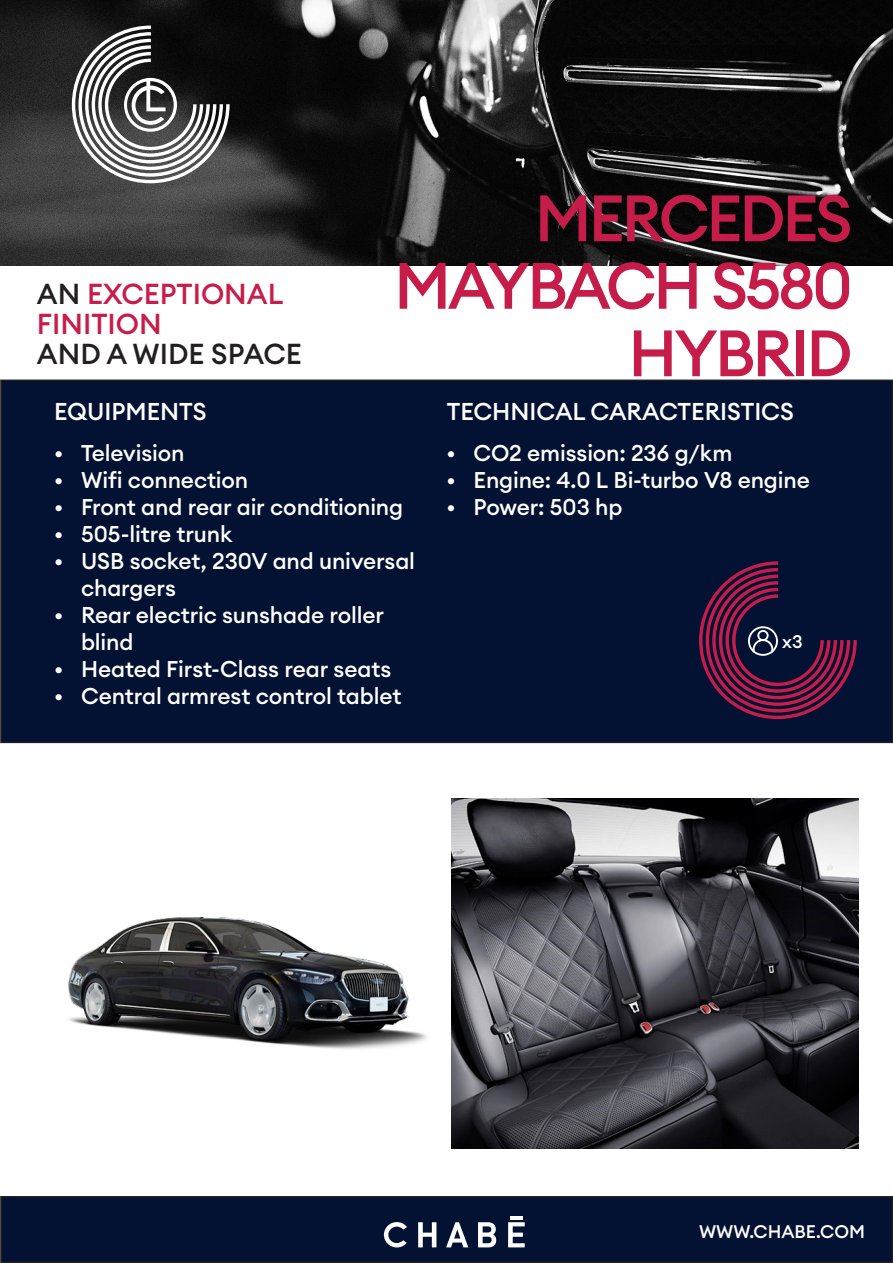
<style>
.page{position:relative;width:893px;height:1263px;background:#fff}
.page>*{position:absolute;margin:0;border:0;box-sizing:border-box;transform-origin:0 0}
.t1{font:500 64.5px "Euclid Circular A";letter-spacing:-.05em;color:#c51c4a}
.t2{font:500 28.5px/30px "Euclid Circular A";color:#231f20}
.t3{font:500 28.5px "Euclid Circular A";color:#c71d4a}
.t4{font:500 24px "Euclid Circular A";color:#fff}
.t5{font:500 22.5px/27px "Euclid Circular A";letter-spacing:-.005em;color:#fff}
.t6{font:500 18px "Euclid Circular A";color:#fff}
.s1{color:#231f20}
.s2{color:#c71d4a}
</style>
<div class="page">
<img style="left:0;top:0;width:893px;height:266px">
<div style="left:1px;top:380px;width:891px;height:362px;background:#031232"></div>
<div style="left:0;top:379px;width:893px;height:364px;border:2px solid #231f20"></div>
<div style="left:1px;top:1197px;width:891px;height:65px;background:#031232"></div>
<div style="left:0;top:1196px;width:893px;height:67px;border:2px solid #231f20"></div>
<svg style="left:478px;top:1222px;width:18px;height:25px"></svg>
<svg style="left:446px;top:1222px;width:22px;height:25px"></svg>
<svg style="left:418px;top:1222px;width:18px;height:25px"></svg>
<svg style="left:384px;top:1222px;width:23px;height:25px"></svg>
<svg style="left:508px;top:1216px;width:17px;height:31px"></svg>
<svg style="left:699px;top:561px;width:158px;height:159px"></svg>
<svg style="left:70px;top:24px;width:161px;height:161px"></svg>
<img style="left:452px;top:798px;width:407px;height:350px">
<img style="left:68px;top:917px;width:359px;height:132px">
<p class="t3" style="left:37px;top:275px;width:248px"><span class="s1">AN</span> EXCEPTIONAL</p>
<p class="t2" style="left:37px;top:309px;width:266px"><span class="s2">FINITION<br></span>AND A WIDE SPACE</p>
<p class="t1" style="left:535px;top:177px;width:319px">MERCEDES</p>
<p class="t1" style="left:394px;top:244px;width:460px">MAYBACH S580</p>
<p class="t1" style="left:628px;top:312px;width:226px">HYBRID</p>
<p class="t4" style="left:54px;top:396px;width:154px">EQUIPMENTS</p>
<p class="t4" style="left:447px;top:396px;width:349px">TECHNICAL CARACTERISTICS</p>
<p class="t5" style="left:54px;top:440px;width:132px">• Television</p>
<p class="t5" style="left:54px;top:467px;width:196px">• Wifi connection</p>
<p class="t5" style="left:54px;top:494px;width:351px">• Front and rear air conditioning</p>
<p class="t5" style="left:54px;top:521px;width:180px">• 505-litre trunk</p>
<p class="t5" style="left:81px;top:548px;width:336px;text-indent:-27px">• USB socket, 230V and universal chargers</p>
<p class="t5" style="left:81px;top:602px;width:305px;text-indent:-27px">• Rear electric sunshade roller blind</p>
<p class="t5" style="left:54px;top:656px;width:339px">• Heated First-Class rear seats</p>
<p class="t5" style="left:54px;top:683px;width:349px">• Central armrest control tablet</p>
<p class="t5" style="left:446px;top:440px;width:287px">• CO2 emission: 236 g/km</p>
<p class="t5" style="left:446px;top:467px;width:365px">• Engine: 4.0 L Bi-turbo V8 engine</p>
<p class="t5" style="left:446px;top:494px;width:177px">• Power: 503 hp</p>
<p class="t6" style="left:782px;top:630px;width:22px">x3</p>
<p class="t6" style="left:699px;top:1219px;width:167px">WWW.CHABE.COM</p>
</div>
